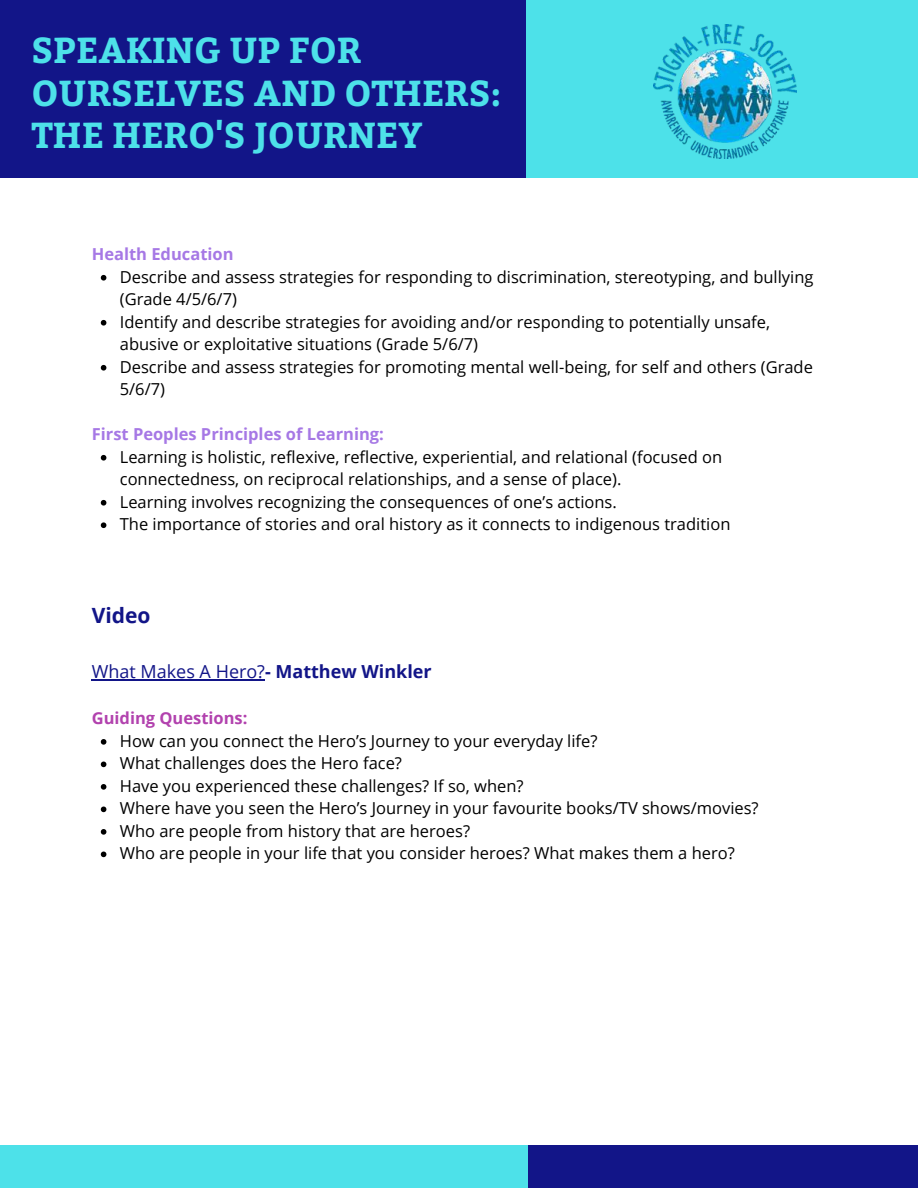
<style>
.page{position:relative;width:918px;height:1188px;background:#fff}
.page>*{position:absolute;margin:0;border:0;box-sizing:border-box;transform-origin:0 0}
.t1{font:700 36px/42.8px "Bitter";color:#4de1e9}
.t2{font:700 21px "Open Sans";color:#121588}
.t3{font:18px "Open Sans";color:#121588}
.t4{font:16.5px/22.5px "Open Sans";color:#000}
.t5{font:700 16.5px "Open Sans";color:#a678e5}
.t6{font:700 16.5px "Open Sans";color:#b242ae}
.s1{font-weight:700}
</style>
<div class="page">
<div style="left:525px;top:0;width:393px;height:178px;background:#4de1e9"></div>
<div style="left:0;top:0;width:525px;height:178px;background:#121588"></div>
<div style="left:525px;top:1145px;width:393px;height:43px;background:#121588"></div>
<div style="left:0;top:1145px;width:528px;height:43px;background:#4de1e9"></div>
<img style="left:653px;top:25px;width:143px;height:134px">
<svg style="left:101px;top:275px;width:5px;height:6px"></svg>
<svg style="left:101px;top:320px;width:5px;height:6px"></svg>
<svg style="left:101px;top:365px;width:5px;height:6px"></svg>
<svg style="left:101px;top:455px;width:5px;height:6px"></svg>
<svg style="left:101px;top:500px;width:5px;height:6px"></svg>
<svg style="left:101px;top:522px;width:5px;height:6px"></svg>
<svg style="left:101px;top:739px;width:5px;height:6px"></svg>
<svg style="left:101px;top:762px;width:5px;height:5px"></svg>
<svg style="left:101px;top:784px;width:5px;height:6px"></svg>
<svg style="left:101px;top:807px;width:5px;height:5px"></svg>
<svg style="left:101px;top:829px;width:5px;height:6px"></svg>
<svg style="left:101px;top:852px;width:5px;height:5px"></svg>
<hr style="left:92px;top:679px;width:173px;height:2px;background:#121588">
<h1 class="t1" style="left:31px;top:29px;width:472px">SPEAKING UP FOR<br>OURSELVES AND OTHERS:<br>THE HERO'S JOURNEY</h1>
<p class="t5" style="left:92px;top:243px;width:143px">Health Education</p>
<p class="t4" style="left:120px;top:265px;width:695px">Describe and assess strategies for responding to discrimination, stereotyping, and bullying (Grade 4/5/6/7)<br>Identify and describe strategies for avoiding and/or responding to potentially unsafe, abusive or exploitative situations (Grade 5/6/7)<br>Describe and assess strategies for promoting mental well-being, for self and others (Grade 5/6/7)</p>
<p class="t5" style="left:92px;top:423px;width:294px">First Peoples Principles of Learning:</p>
<p class="t4" style="left:120px;top:445px;width:612px">Learning is holistic, reflexive, reflective, experiential, and relational (focused on connectedness, on reciprocal relationships, and a sense of place).<br>Learning involves recognizing the consequences of one’s actions.<br>The importance of stories and oral history as it connects to indigenous tradition</p>
<p class="t2" style="left:92px;top:601px;width:60px">Video</p>
<p class="t3" style="left:92px;top:659px;width:341px">What Makes A Hero?<span class="s1">- Matthew Winkler</span></p>
<p class="t6" style="left:92px;top:707px;width:157px">Guiding Questions:</p>
<p class="t4" style="left:120px;top:729px;width:640px">How can you connect the Hero’s Journey to your everyday life?<br>What challenges does the Hero face?<br>Have you experienced these challenges? If so, when?<br>Where have you seen the Hero’s Journey in your favourite books/TV shows/movies?<br>Who are people from history that are heroes?<br>Who are people in your life that you consider heroes? What makes them a hero?</p>
</div>
